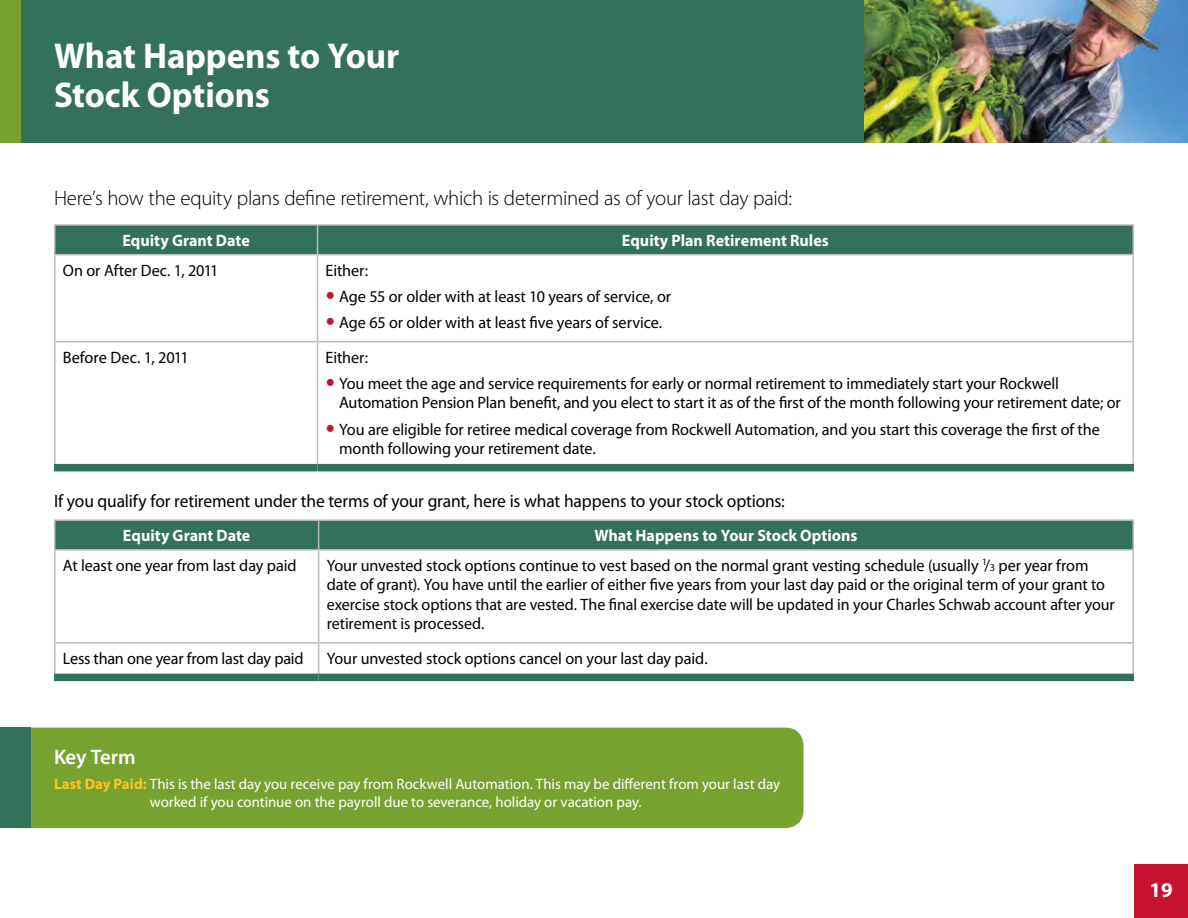
<style>
.page{position:relative;width:1188px;height:918px;background:#fff}
.page>*{position:absolute;margin:0;border:0;box-sizing:border-box;transform-origin:0 0}
.t1{font:700 36px/39px "Myriad Pro";letter-spacing:-.005em;color:#fff}
.t2{font:300 21px "Myriad Pro";letter-spacing:-.015em;color:#000}
.t3{font:600 21px "Myriad Pro";letter-spacing:-.015em;color:#fff}
.t4{font:700 21px "Myriad Pro";color:#fff}
.t5{font:18px "Myriad Pro";letter-spacing:-.01em;color:#000}
.t6{font:16.5px/26.2px "Myriad Pro";letter-spacing:-.005em;color:#000}
.t7{font:700 16.5px "Myriad Pro";color:#fff}
.t8{font:15px/18px "Myriad Pro";color:#fff}
.s1{font-size:10.5px}
.s2{font-weight:700;color:#ffc425}
</style>
<div class="page">
<div style="left:1134px;top:864px;width:54px;height:54px;background:#c41230"></div>
<div style="left:30px;top:728px;width:774px;height:100px;background:#78a22f"></div>
<div style="left:0;top:728px;width:30px;height:100px;background:#34715b"></div>
<div style="left:0;top:0;width:1188px;height:143px;background:#34715b"></div>
<div style="left:0;top:0;width:20px;height:143px;background:#78a22f"></div>
<img style="left:864px;top:0;width:324px;height:143px">
<hr style="left:54px;top:224px;width:264px;height:2px;background:#bcbbbe">
<hr style="left:318px;top:224px;width:816px;height:2px;background:#bcbbbe">
<hr style="left:54px;top:254px;width:264px;height:1px;background:#bcbbbe">
<hr style="left:318px;top:254px;width:816px;height:1px;background:#bcbbbe">
<hr style="left:54px;top:341px;width:264px;height:1px;background:#bcbbbe">
<hr style="left:318px;top:341px;width:816px;height:1px;background:#bcbbbe">
<hr style="left:54px;top:226px;width:2px;height:28px;background:#bcbbbe">
<svg style="left:55px;top:225px;width:1078px;height:30px;background:#3c7561"></svg>
<hr style="left:1132px;top:226px;width:2px;height:28px;background:#bcbbbe">
<hr style="left:54px;top:255px;width:2px;height:86px;background:#bcbbbe">
<hr style="left:317px;top:255px;width:1px;height:86px;background:#bcbbbe">
<hr style="left:1132px;top:255px;width:2px;height:86px;background:#bcbbbe">
<hr style="left:54px;top:342px;width:2px;height:122px;background:#bcbbbe">
<hr style="left:317px;top:342px;width:1px;height:122px;background:#bcbbbe">
<hr style="left:1132px;top:342px;width:2px;height:122px;background:#bcbbbe">
<div style="left:54px;top:464px;width:264px;height:7px;background:#34715b"></div>
<div style="left:318px;top:464px;width:816px;height:7px;background:#34715b"></div>
<hr style="left:54px;top:519px;width:265px;height:2px;background:#bcbbbe">
<hr style="left:319px;top:519px;width:815px;height:2px;background:#bcbbbe">
<hr style="left:54px;top:549px;width:265px;height:2px;background:#bcbbbe">
<hr style="left:319px;top:549px;width:815px;height:2px;background:#bcbbbe">
<hr style="left:54px;top:642px;width:265px;height:2px;background:#bcbbbe">
<hr style="left:319px;top:642px;width:815px;height:2px;background:#bcbbbe">
<hr style="left:54px;top:521px;width:2px;height:28px;background:#bcbbbe">
<div style="left:55px;top:520px;width:1077px;height:30px;background:#34715b"></div>
<hr style="left:1132px;top:521px;width:2px;height:28px;background:#bcbbbe">
<hr style="left:54px;top:551px;width:2px;height:91px;background:#bcbbbe">
<hr style="left:318px;top:551px;width:1px;height:91px;background:#bcbbbe">
<hr style="left:1132px;top:551px;width:2px;height:91px;background:#bcbbbe">
<hr style="left:54px;top:644px;width:2px;height:30px;background:#bcbbbe">
<hr style="left:318px;top:644px;width:1px;height:30px;background:#bcbbbe">
<hr style="left:1132px;top:644px;width:2px;height:30px;background:#bcbbbe">
<div style="left:54px;top:674px;width:265px;height:7px;background:#34715b"></div>
<div style="left:319px;top:674px;width:815px;height:7px;background:#34715b"></div>
<h1 class="t1" style="left:54px;top:36px;width:347px">What Happens to Your<br>Stock Options</h1>
<p class="t2" style="left:54px;top:186px;width:740px">Here’s how the equity plans define retirement, which is determined as of your last day paid:</p>
<p class="t7" style="left:122px;top:231px;width:129px">Equity Grant Date</p>
<p class="t7" style="left:622px;top:231px;width:209px">Equity Plan Retirement Rules</p>
<p class="t6" style="left:63px;top:257px;width:157px">On or After Dec. 1, 2011</p>
<p class="t6" style="left:339px;top:257px;width:334px;text-indent:-14px">Either:<br>Age 55 or older with at least 10 years of service, or<br>Age 65 or older with at least five years of service.</p>
<p class="t6" style="left:63px;top:344px;width:128px">Before Dec. 1, 2011</p>
<p class="t6" style="left:339px;top:344px;width:721px;text-indent:-14px">Either:<br>You meet the age and service requirements for early or normal retirement to immediately start your Rockwell</p>
<p class="t6" style="left:339px;top:390px;width:783px">Automation Pension Plan benefit, and you elect to start it as of the first of the month following your retirement date; or<br>You are eligible for retiree medical coverage from Rockwell Automation, and you start this coverage the first of the</p>
<p class="t6" style="left:339px;top:436px;width:258px">month following your retirement date.</p>
<p class="t5" style="left:54px;top:491px;width:732px">If you qualify for retirement under the terms of your grant, here is what happens to your stock options:</p>
<p class="t7" style="left:123px;top:526px;width:129px">Equity Grant Date</p>
<p class="t7" style="left:594px;top:526px;width:265px">What Happens to Your Stock Options</p>
<p class="t6" style="left:63px;top:553px;width:235px">At least one year from last day paid</p>
<p class="t6" style="left:327px;top:556px;width:790px;line-height:19.5px">Your unvested stock options continue to vest based on the normal grant vesting schedule (usually <sup>1</sup>/<span class="s1">3</span> per year from date of grant). You have until the earlier of either five years from your last day paid or the original term of your grant to exercise stock options that are vested. The final exercise date will be updated in your Charles Schwab account after your retirement is processed.</p>
<p class="t6" style="left:63px;top:646px;width:242px">Less than one year from last day paid</p>
<p class="t6" style="left:327px;top:646px;width:383px">Your unvested stock options cancel on your last day paid.</p>
<p class="t3" style="left:54px;top:745px;width:83px">Key Term</p>
<p class="t8" style="left:150px;top:775px;width:632px;text-indent:-96px"><span class="s2">Last Day Paid:</span> This is the last day you receive pay from Rockwell Automation. This may be different from your last day worked if you continue on the payroll due to severance, holiday or vacation pay.</p>
<p class="t4" style="left:1149px;top:878px;width:25px">19</p>
</div>
